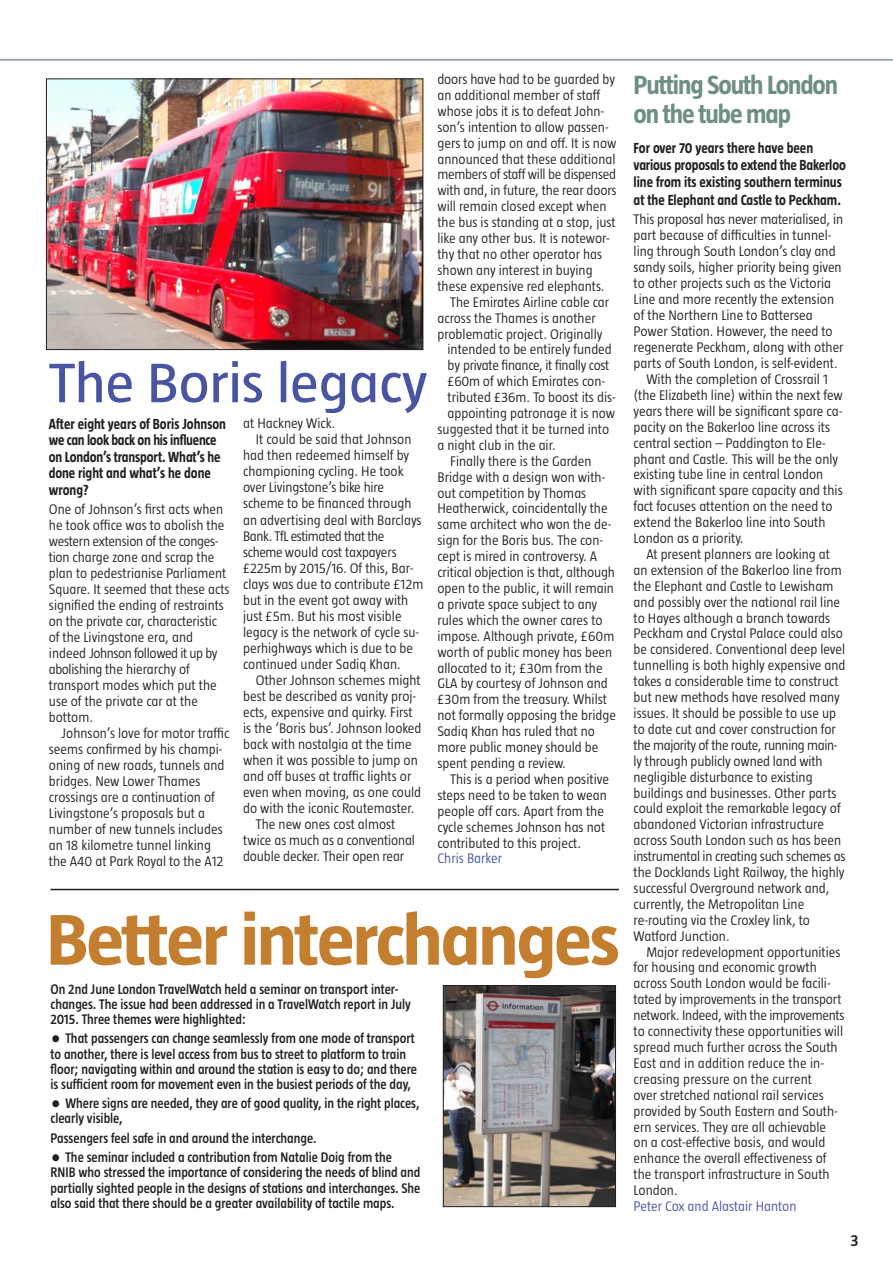
<style>
.page{position:relative;width:893px;height:1263px;background:#fff}
.page>*{position:absolute;margin:0;border:0;box-sizing:border-box;transform-origin:0 0}
.bold_head{font:700 73.5px "Taz";letter-spacing:-.03em;color:#c37e2f;scale:1.09 1}
.head{font:57px "Taz";letter-spacing:-.01em;color:#4954a3;scale:1.1 1}
.bold_head-2{font:700 27px/28.5px "Taz";letter-spacing:-.04em;color:#6e8e86}
.text_fullout{font:600 16.5px "Taz";color:#231f20}
.intro{font:700 15px/16.5px "Taz";color:#231f20;scale:.9 1}
.text{font:300 14.25px/15.9px "Taz";color:#231f20}
.box_text{font:600 14.25px/15.1px "Taz";color:#231f20;scale:.93 1}
.text_fullout-2{font:300 14.25px/16px "Taz";color:#231f20}
.text_fullout-3{font:300 14.25px "Taz";color:#4954a3}
.text-2{font:300 14.25px "Taz";letter-spacing:-.02em;color:#231f20}
.s1{font-size:21px}
</style>
<div class="page">
<hr style="left:0;top:60px;width:893px;height:1px;background:#4954a3">
<img style="left:48px;top:81px;width:373px;height:267px">
<div style="left:46px;top:79px;width:377px;height:271px;border:1px solid #231f20"></div>
<img style="left:445px;top:987px;width:169px;height:218px">
<div style="left:443px;top:985px;width:173px;height:222px;border:1px solid #231f20"></div>
<hr style="left:50px;top:889px;width:569px;height:1px;background:#231f20">
<p class="head" style="left:49px;top:353px;width:345px">The Boris legacy</p>
<p class="intro" style="left:49px;top:416px;width:198px">After eight years of Boris Johnson we can look back on his influence on London’s transport. What’s he done right and what’s he done wrong?</p>
<p class="text_fullout-2" style="left:49px;top:501px;width:182px">One of Johnson’s first acts when he took office was to abolish the western extension of the conges&shy;tion charge zone and scrap the plan to pedestrianise Parliament<br>Square. It seemed that these acts signified the ending of restraints on the private car, characteristic of the Livingstone era, and indeed Johnson followed it up by abolishing the hierarchy of transport modes which put the use of the private car at the bottom.</p>
<p class="text" style="left:49px;top:726px;width:182px;text-indent:13px">Johnson’s love for motor traffic seems confirmed by his champi&shy;oning of new roads, tunnels and bridges. New Lower Thames crossings are a continuation of<br>Livingstone’s proposals but a number of new tunnels includes an 18 kilometre tunnel linking the A40 at Park Royal to the A12</p>
<p class="text" style="left:243px;top:416px;width:94px">at Hackney Wick.</p>
<p class="text" style="left:243px;top:431px;width:182px;text-indent:13px">It could be said that Johnson had then redeemed himself by championing cycling. He took over Livingstone’s bike hire scheme to be financed through an advertising deal with Barclays<br>Bank. TfL estimated that the scheme would cost taxpayers £225m by 2015/16. Of this, Bar&shy;clays was due to contribute £12m but in the event got away with just £5m. But his most visible legacy is the network of cycle su&shy;perhighways which is due to be continued under Sadiq Khan.</p>
<p class="text" style="left:243px;top:672px;width:180px;text-indent:13px">Other Johnson schemes might best be described as vanity proj&shy;ects, expensive and quirky. First is the ‘Boris bus’. Johnson looked back with nostalgia at the time when it was possible to jump on and off buses at traffic lights or even when moving, as one could do with the iconic Routemaster.</p>
<p class="text" style="left:243px;top:817px;width:173px;text-indent:13px">The new ones cost almost twice as much as a conventional double decker. Their open rear</p>
<p class="text" style="left:437px;top:71px;width:181px">doors have had to be guarded by an additional member of staff whose jobs it is to defeat John&shy;son’s intention to allow passen&shy;gers to jump on and off. It is now announced that these additional members of staff will be dispensed with and, in future, the rear doors will remain closed except when the bus is standing at a stop, just like any other bus. It is notewor&shy;thy that no other operator has shown any interest in buying these expensive red elephants.</p>
<p class="text" style="left:450px;top:294px;width:161px">The Emirates Airline cable car</p>
<p class="text" style="left:437px;top:310px;width:160px">across the Thames is another</p>
<p class="text" style="left:437px;top:326px;width:167px">problematic project. Originally</p>
<p class="text" style="left:448px;top:342px;width:166px">intended to be entirely funded</p>
<p class="text-2" style="left:448px;top:358px;width:163px">by private finance, it finally cost</p>
<p class="text" style="left:448px;top:374px;width:159px">£60m of which Emirates con-</p>
<p class="text" style="left:448px;top:389px;width:170px">tributed £36m. To boost its dis-</p>
<p class="text" style="left:448px;top:405px;width:169px">appointing patronage it is now</p>
<p class="text" style="left:437px;top:421px;width:173px">suggested that it be turned into</p>
<p class="text" style="left:437px;top:437px;width:120px">a night club in the air.</p>
<p class="text" style="left:437px;top:453px;width:180px;text-indent:13px">Finally there is the Garden<br>Bridge with a design won with&shy;out competition by Thomas<br>Heatherwick, coincidentally the same architect who won the de&shy;sign for the Boris bus. The con&shy;cept is mired in controversy. A critical objection is that, although open to the public, it will remain a private space subject to any rules which the owner cares to impose. Although private, £60m worth of public money has been allocated to it; £30m from the<br>GLA by courtesy of Johnson and £30m from the treasury. Whilst not formally opposing the bridge<br>Sadiq Khan has ruled that no more public money should be spent pending a review.</p>
<p class="text" style="left:437px;top:771px;width:173px;text-indent:13px">This is a period when positive steps need to be taken to wean people off cars. Apart from the cycle schemes Johnson has not contributed to this project.</p>
<p class="text_fullout-3" style="left:437px;top:851px;width:66px">Chris Barker</p>
<p class="bold_head" style="left:46px;top:901px;width:528px">Better interchanges</p>
<p class="box_text" style="left:50px;top:981px;width:389px">On 2nd June London TravelWatch held a seminar on transport inter&shy;changes. The issue had been addressed in a TravelWatch report in July<br>2015. Three themes were highlighted:</p>
<p class="box_text" style="left:50px;top:1031px;width:396px"><span class="s1">•</span> That passengers can change seamlessly from one mode of transport to another, there is level access from bus to street to platform to train floor; navigating within and around the station is easy to do; and there is sufficient room for movement even in the busiest periods of the day,</p>
<p class="box_text" style="left:50px;top:1096px;width:398px"><span class="s1">•</span> Where signs are needed, they are of good quality, in the right places, clearly visible,</p>
<p class="box_text" style="left:50px;top:1130px;width:288px">Passengers feel safe in and around the interchange.</p>
<p class="box_text" style="left:50px;top:1150px;width:399px"><span class="s1">•</span> The seminar included a contribution from Natalie Doig from the RNIB who stressed the importance of considering the needs of blind and partially sighted people in the designs of stations and interchanges. She also said that there should be a greater availability of tactile maps.</p>
<p class="bold_head-2" style="left:634px;top:71px;width:206px">Putting South London on the tube map</p>
<p class="intro" style="left:634px;top:139px;width:237px;line-height:17.2px">For over 70 years there have been various proposals to extend the Bakerloo line from its existing southern terminus at the Elephant and Castle to Peckham.</p>
<p class="text_fullout-2" style="left:634px;top:211px;width:212px">This proposal has never materialised, in part because of difficulties in tunnel&shy;ling through South London’s clay and sandy soils, higher priority being given to other projects such as the Victoria Line and more recently the extension of the Northern Line to Battersea Power Station. However, the need to regenerate Peckham, along with other parts of South London, is self-evident.</p>
<p class="text" style="left:634px;top:371px;width:211px;text-indent:13px">With the completion of Crossrail 1 (the Elizabeth line) within the next few years there will be significant spare ca&shy;pacity on the Bakerloo line across its central section – Paddington to Ele&shy;phant and Castle. This will be the only existing tube line in central London with significant spare capacity and this fact focuses attention on the need to extend the Bakerloo line into South London as a priority.</p>
<p class="text" style="left:634px;top:546px;width:214px;text-indent:13px">At present planners are looking at an extension of the Bakerloo line from the Elephant and Castle to Lewisham and possibly over the national rail line to Hayes although a branch towards Peckham and Crystal Palace could also be considered. Conventional deep level tunnelling is both highly expensive and takes a considerable time to construct but new methods have resolved many issues. It should be possible to use up to date cut and cover construction for the majority of the route, running main&shy;ly through publicly owned land with negligible disturbance to existing buildings and businesses. Other parts could exploit the remarkable legacy of abandoned Victorian infrastructure across South London such as has been instrumental in creating such schemes as the Docklands Light Railway, the highly successful Overground network and, currently, the Metropolitan Line re-routing via the Croxley link, to Watford Junction.</p>
<p class="text" style="left:634px;top:944px;width:213px;text-indent:13px">Major redevelopment opportunities for housing and economic growth across South London would be facili&shy;tated by improvements in the transport network. Indeed, with the improvements to connectivity these opportunities will spread much further across the South East and in addition reduce the in&shy;creasing pressure on the current<br>over stretched national rail services provided by South Eastern and South&shy;ern services. They are all achievable<br>on a cost-effective basis, and would enhance the overall effectiveness of the transport infrastructure in South London.</p>
<p class="text_fullout-3" style="left:634px;top:1199px;width:164px">Peter Cox and Alastair Hanton</p>
<p class="text_fullout" style="left:850px;top:1232px;width:10px">3</p>
</div>
